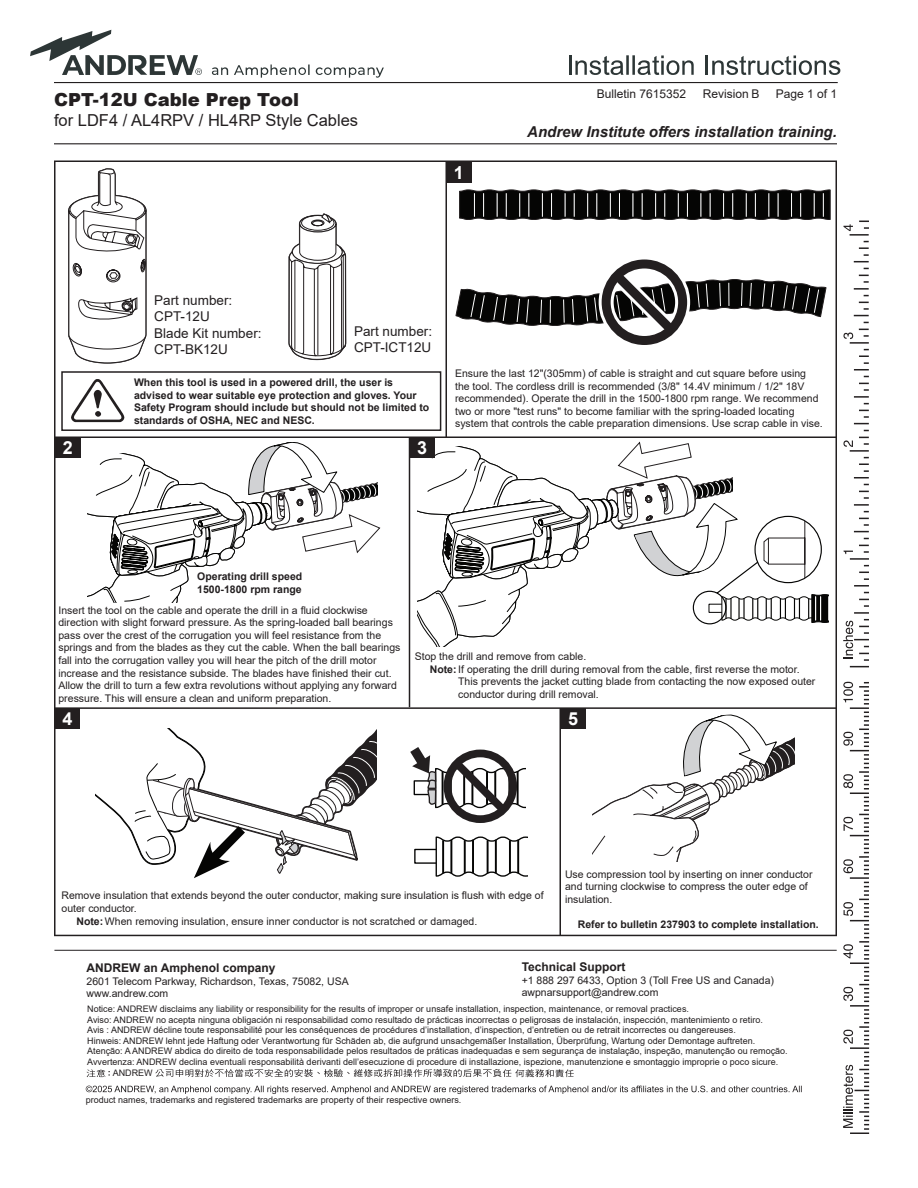
<style>
.page{position:relative;width:918px;height:1188px;background:#fff}
.page>*{position:absolute;margin:0;border:0;box-sizing:border-box;transform-origin:0 0}
.t1{font:900 18px "Arial";color:#231f20}
.t2{font:700 18px "Arial";color:#fff}
.t3{font:16.5px "Arial";color:#231f20}
.t4{font:italic 700 15px "Arial";color:#231f20}
.t5{font:13.5px/16.2px "Arial";color:#231f20}
.t6{font:700 12px "Arial";color:#231f20}
.t7{font:12px "Arial";color:#231f20}
.t8{font:10.5px/12.6px "Arial";color:#231f20}
.t9{font:700 10.5px/12.6px "Arial";color:#231f20}
.t10{font:9px/10.5px "Arial";color:#231f20}
.s1{font-weight:700}
</style>
<div class="page">
<svg style="left:854px;top:572px;width:15px;height:21px"></svg>
<svg style="left:854px;top:491px;width:15px;height:21px"></svg>
<svg style="left:854px;top:518px;width:15px;height:14px"></svg>
<svg style="left:854px;top:383px;width:15px;height:21px"></svg>
<svg style="left:854px;top:410px;width:15px;height:14px"></svg>
<svg style="left:854px;top:275px;width:15px;height:21px"></svg>
<svg style="left:854px;top:302px;width:15px;height:14px"></svg>
<svg style="left:843px;top:599px;width:26px;height:68px"></svg>
<svg style="left:843px;top:437px;width:26px;height:41px"></svg>
<svg style="left:843px;top:329px;width:26px;height:41px"></svg>
<svg style="left:843px;top:221px;width:26px;height:41px"></svg>
<svg style="left:844px;top:545px;width:25px;height:21px"></svg>
<svg style="left:843px;top:682px;width:26px;height:452px"></svg>
<hr style="left:54px;top:82px;width:784px;height:1px;background:#231f20">
<hr style="left:54px;top:143px;width:783px;height:1px;background:#231f20">
<hr style="left:54px;top:160px;width:783px;height:2px;background:#231f20">
<hr style="left:54px;top:161px;width:2px;height:774px;background:#231f20">
<hr style="left:446px;top:161px;width:1px;height:276px;background:#231f20">
<hr style="left:409px;top:438px;width:1px;height:269px;background:#231f20">
<hr style="left:560px;top:708px;width:1px;height:228px;background:#231f20">
<hr style="left:836px;top:161px;width:1px;height:774px;background:#231f20">
<hr style="left:54px;top:436px;width:783px;height:2px;background:#231f20">
<hr style="left:54px;top:707px;width:783px;height:2px;background:#231f20">
<hr style="left:54px;top:935px;width:783px;height:1px;background:#231f20">
<hr style="left:54px;top:950px;width:783px;height:1px;background:#231f20">
<img style="left:71px;top:379px;width:54px;height:44px">
<svg style="left:68px;top:168px;width:79px;height:196px"></svg>
<svg style="left:288px;top:213px;width:58px;height:147px"></svg>
<svg style="left:459px;top:190px;width:372px;height:30px;background:#20201f"></svg>
<svg style="left:96px;top:729px;width:280px;height:149px"></svg>
<div style="left:414px;top:849px;width:62px;height:15px;border:1px solid #050504"></div>
<svg style="left:435px;top:836px;width:92px;height:41px"></svg>
<hr style="left:509px;top:841px;width:2px;height:31px;background:#050504">
<hr style="left:517px;top:840px;width:2px;height:32px;background:#050504">
<hr style="left:487px;top:841px;width:2px;height:31px;background:#050504">
<hr style="left:495px;top:840px;width:2px;height:32px;background:#050504">
<hr style="left:464px;top:841px;width:2px;height:31px;background:#050504">
<hr style="left:472px;top:840px;width:2px;height:32px;background:#050504">
<hr style="left:442px;top:841px;width:2px;height:31px;background:#050504">
<hr style="left:450px;top:840px;width:2px;height:32px;background:#050504">
<svg style="left:593px;top:714px;width:201px;height:147px"></svg>
<svg style="left:87px;top:442px;width:294px;height:160px"></svg>
<svg style="left:418px;top:442px;width:411px;height:204px"></svg>
<svg style="left:456px;top:259px;width:370px;height:86px"></svg>
<svg style="left:410px;top:747px;width:116px;height:73px"></svg>
<div style="left:61px;top:371px;width:380px;height:60px;border:2px solid #231f20"></div>
<div style="left:446px;top:162px;width:25px;height:21px;background:#231f20"></div>
<div style="left:55px;top:437px;width:25px;height:21px;background:#231f20"></div>
<div style="left:410px;top:437px;width:25px;height:21px;background:#231f20"></div>
<div style="left:55px;top:708px;width:25px;height:21px;background:#231f20"></div>
<div style="left:561px;top:708px;width:25px;height:21px;background:#231f20"></div>
<hr style="left:569px;top:55px;width:3px;height:20px;background:#2d3636">
<svg style="left:575px;top:56px;width:49px;height:19px"></svg>
<hr style="left:626px;top:55px;width:3px;height:20px;background:#2d3636">
<hr style="left:632px;top:55px;width:3px;height:20px;background:#2d3636">
<svg style="left:638px;top:55px;width:56px;height:20px"></svg>
<hr style="left:705px;top:55px;width:3px;height:20px;background:#2d3636">
<svg style="left:712px;top:55px;width:128px;height:20px"></svg>
<svg style="left:234px;top:65px;width:76px;height:13px"></svg>
<svg style="left:212px;top:67px;width:16px;height:8px"></svg>
<svg style="left:316px;top:67px;width:68px;height:11px"></svg>
<svg style="left:30px;top:30px;width:172px;height:45px"></svg>
<svg style="left:86px;top:1086px;width:716px;height:8px"></svg>
<svg style="left:87px;top:1069px;width:23px;height:8px"></svg>
<svg style="left:155px;top:1069px;width:419px;height:8px"></svg>
<h1 class="t1" style="left:54px;top:86px;width:247px">CPT-12U Cable Prep Tool</h1>
<h2 class="t3" style="left:54px;top:108px;width:306px">for LDF4 / AL4RPV / HL4RP Style Cables</h2>
<h1 class="t2" style="left:454px;top:160px;width:12px">1</h1>
<p class="t7" style="left:597px;top:86px;width:91px">Bulletin 7615352</p>
<p class="t7" style="left:703px;top:86px;width:58px">Revision B</p>
<p class="t7" style="left:776px;top:86px;width:63px">Page 1 of 1</p>
<h3 class="t4" style="left:527px;top:122px;width:311px">Andrew Institute offers installation training.</h3>
<p class="t5" style="left:154px;top:292px;width:109px">Part number:<br>CPT-12U<br>Blade Kit number:<br>CPT-BK12U</p>
<p class="t5" style="left:354px;top:323px;width:80px">Part number:<br>CPT-ICT12U</p>
<p class="t9" style="left:134px;top:376px;width:297px">When this tool is used in a powered drill, the user is advised to wear suitable eye protection and gloves. Your Safety Program should include but should not be limited to standards of OSHA, NEC and NESC.</p>
<h1 class="t2" style="left:63px;top:435px;width:12px">2</h1>
<h1 class="t2" style="left:417px;top:435px;width:12px">3</h1>
<p class="t8" style="left:455px;top:367px;width:369px">Ensure the last 12"(305mm) of cable is straight and cut square before using the tool. The cordless drill is recommended (3/8" 14.4V minimum / 1/2" 18V recommended). Operate the drill in the 1500-1800 rpm range. We recommend two or more "test runs" to become familiar with the spring-loaded locating system that controls the cable preparation dimensions. Use scrap cable in vise.</p>
<p class="t9" style="left:197px;top:570px;width:107px">Operating drill speed<br>1500-1800 rpm range</p>
<p class="t8" style="left:58px;top:604px;width:344px">Insert the tool on the cable and operate the drill in a fluid clockwise direction with slight forward pressure. As the spring-loaded ball bearings pass over the crest of the corrugation you will feel resistance from the springs and from the blades as they cut the cable. When the ball bearings fall into the corrugation valley you will hear the pitch of the drill motor increase and the resistance subside. The blades have finished their cut.<br>Allow the drill to turn a few extra revolutions without applying any forward pressure. This will ensure a clean and uniform preparation.</p>
<p class="t8" style="left:415px;top:650px;width:173px">Stop the drill and remove from cable.</p>
<p class="t8" style="left:430px;top:663px;width:371px"><span class="s1">Note:</span> If operating the drill during removal from the cable, first reverse the motor.</p>
<p class="t8" style="left:458px;top:675px;width:359px">This prevents the jacket cutting blade from contacting the now exposed outer</p>
<p class="t8" style="left:458px;top:688px;width:142px">conductor during drill removal.</p>
<h1 class="t2" style="left:62px;top:706px;width:12px">4</h1>
<h1 class="t2" style="left:568px;top:706px;width:12px">5</h1>
<p class="t8" style="left:61px;top:889px;width:484px">Remove insulation that extends beyond the outer conductor, making sure insulation is flush with edge of</p>
<p class="t8" style="left:61px;top:902px;width:77px">outer conductor.</p>
<p class="t8" style="left:77px;top:915px;width:402px"><span class="s1">Note:</span> When removing insulation, ensure inner conductor is not scratched or damaged.</p>
<p class="t8" style="left:565px;top:868px;width:249px">Use compression tool by inserting on inner conductor and turning clockwise to compress the outer edge of insulation.</p>
<p class="t9" style="left:578px;top:918px;width:242px">Refer to bulletin 237903 to complete installation.</p>
<p class="t6" style="left:522px;top:958px;width:105px">Technical Support</p>
<p class="t8" style="left:522px;top:974px;width:254px">+1 888 297 6433, Option 3 (Toll Free US and Canada) awpnarsupport@andrew.com</p>
<p class="t10" style="left:87px;top:1004px;width:702px">Notice: ANDREW disclaims any liability or responsibility for the results of improper or unsafe installation, inspection, maintenance, or removal practices.<br>Aviso: ANDREW no acepta ninguna obligación ni responsabilidad como resultado de prácticas incorrectas o peligrosas de instalación, inspección, mantenimiento o retiro.<br>Avis : ANDREW décline toute responsabilité pour les conséquences de procédures d’installation, d’inspection, d’entretien ou de retrait incorrectes ou dangereuses.<br>Hinweis: ANDREW lehnt jede Haftung oder Verantwortung für Schäden ab, die aufgrund unsachgemäßer Installation, Überprüfung, Wartung oder Demontage auftreten.<br>Atenção: A ANDREW abdica do direito de toda responsabilidade pelos resultados de práticas inadequadas e sem segurança de instalação, inspeção, manutenção ou remoção.<br>Avvertenza: ANDREW declina eventuali responsabilità derivanti dell’esecuzione di procedure di installazione, ispezione, manutenzione e smontaggio improprie o poco sicure.</p>
<p class="t10" style="left:113px;top:1068px;width:41px">ANDREW</p>
<p class="t6" style="left:87px;top:960px;width:190px">ANDREW an Amphenol company</p>
<p class="t8" style="left:87px;top:975px;width:264px">2601 Telecom Parkway, Richardson, Texas, 75082, USA www.andrew.com</p>
<p class="t10" style="left:86px;top:1094px;width:377px">product names, trademarks and registered trademarks are property of their respective owners.</p>
</div>
